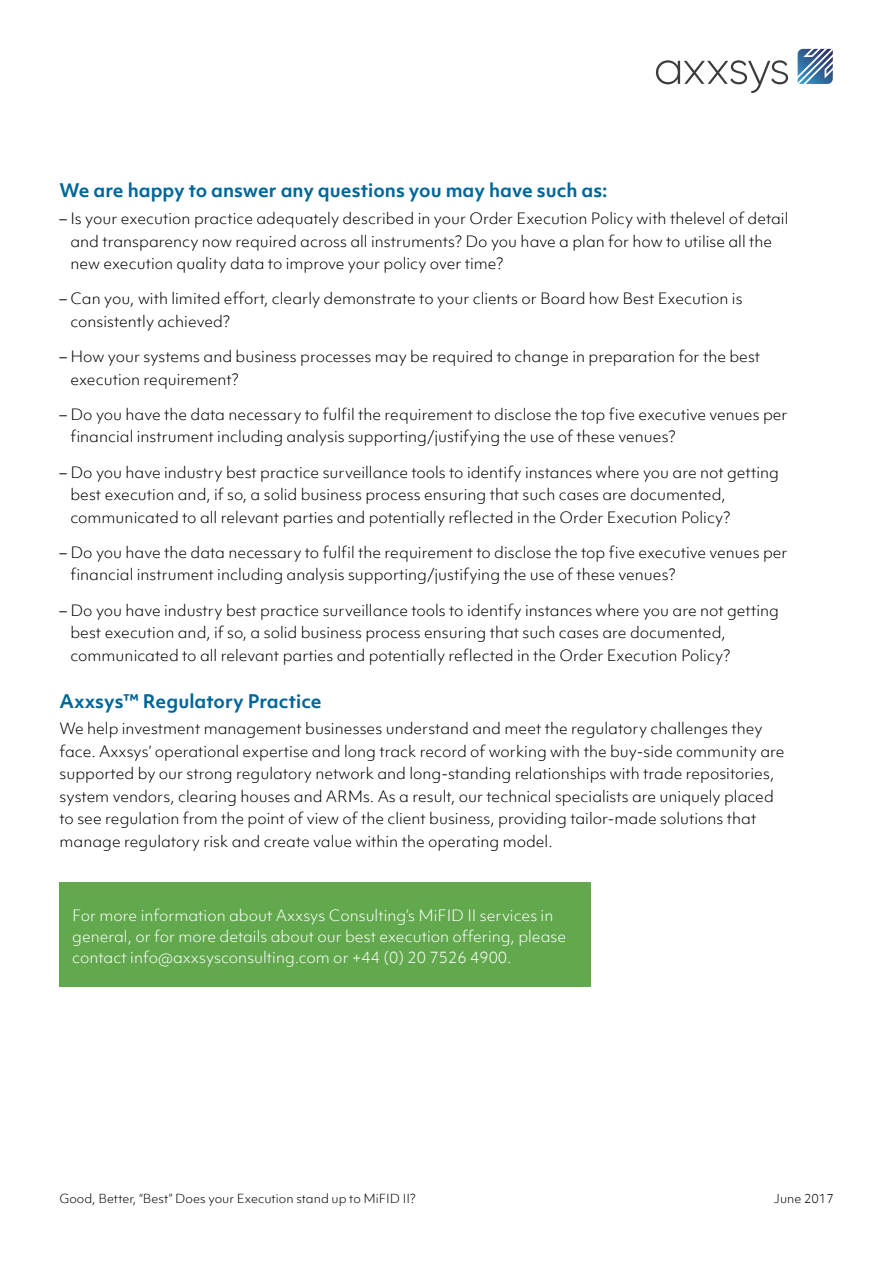
<style>
.page{position:relative;width:893px;height:1263px;background:#fff}
.page>*{position:absolute;margin:0;border:0;box-sizing:border-box;transform-origin:0 0}
.t1{font:700 18px "Objektiv Mk 1";color:#069}
.t2{font:300 15px/22.5px "Objektiv Mk 1";color:#000}
.t3{font:300 15px/21px "Objektiv Mk 1";color:#fff}
.t4{font:300 12px "Objektiv Mk 1";color:#000}
.s1{font-family:"Objektiv Mk 2"}
</style>
<div class="page">
<svg style="left:656px;top:60px;width:132px;height:33px"></svg>
<svg style="left:797px;top:48px;width:36px;height:36px"></svg>
<div style="left:60px;top:882px;width:531px;height:104px;background:#62a84d"></div>
<p class="t1" style="left:60px;top:178px;width:550px">We are happy to answer any questions you may have such as:</p>
<p class="t2" style="left:70px;top:207px;width:719px;text-indent:-11px">– Is your execution practice adequately described in your Order Execution Policy with thelevel of detail and transparency now required across all instruments? Do you have a plan for how to utilise all the new execution quality data to improve your policy over time?</p>
<p class="t2" style="left:70px;top:287px;width:674px;text-indent:-11px">– Can you, with limited effort, clearly demonstrate to your clients or Board how Best Execution is consistently achieved?</p>
<p class="t2" style="left:70px;top:345px;width:691px;text-indent:-11px">– How your systems and business processes may be required to change in preparation for the best execution requirement?</p>
<p class="t2" style="left:70px;top:403px;width:719px;text-indent:-11px">– Do you have the data necessary to fulfil the requirement to disclose the top five executive venues per financial instrument including analysis supporting/justifying the use of these venues?</p>
<p class="t2" style="left:70px;top:461px;width:710px;text-indent:-11px">– Do you have industry best practice surveillance tools to identify instances where you are not getting best execution and, if so, a solid business process ensuring that such cases are documented, communicated to all relevant parties and potentially reflected in the Order Execution Policy?</p>
<p class="t2" style="left:70px;top:541px;width:719px;text-indent:-11px">– Do you have the data necessary to fulfil the requirement to disclose the top five executive venues per financial instrument including analysis supporting/justifying the use of these venues?</p>
<p class="t2" style="left:70px;top:599px;width:710px;text-indent:-11px">– Do you have industry best practice surveillance tools to identify instances where you are not getting best execution and, if so, a solid business process ensuring that such cases are documented, communicated to all relevant parties and potentially reflected in the Order Execution Policy?</p>
<p class="t1" style="left:60px;top:688px;width:264px">Axxsys™ Regulatory Practice</p>
<p class="t2" style="left:60px;top:717px;width:726px">We help investment management businesses understand and meet the regulatory challenges they face. Axxsys’ operational expertise and long track record of working with the buy-side community are supported by our strong regulatory network and long-standing relationships with trade repositories, system vendors, clearing houses and ARMs. As a result, our technical specialists are uniquely placed to see regulation from the point of view of the client business, providing tailor-made solutions that manage regulatory risk and create value within the operating model.</p>
<p class="t3" style="left:72px;top:904px;width:495px">For more information about Axxsys Consulting’s MiFID II services in general, or for more details about our best execution offering, please contact info@axxsysconsulting.com or <span class="s1">+44 (0) 20 7526 4900.</span></p>
<p class="t4" style="left:60px;top:1191px;width:358px">Good, Better, “Best” Does your Execution stand up to MiFID II?</p>
<p class="t4" style="left:773px;top:1191px;width:62px">June 2017</p>
</div>
